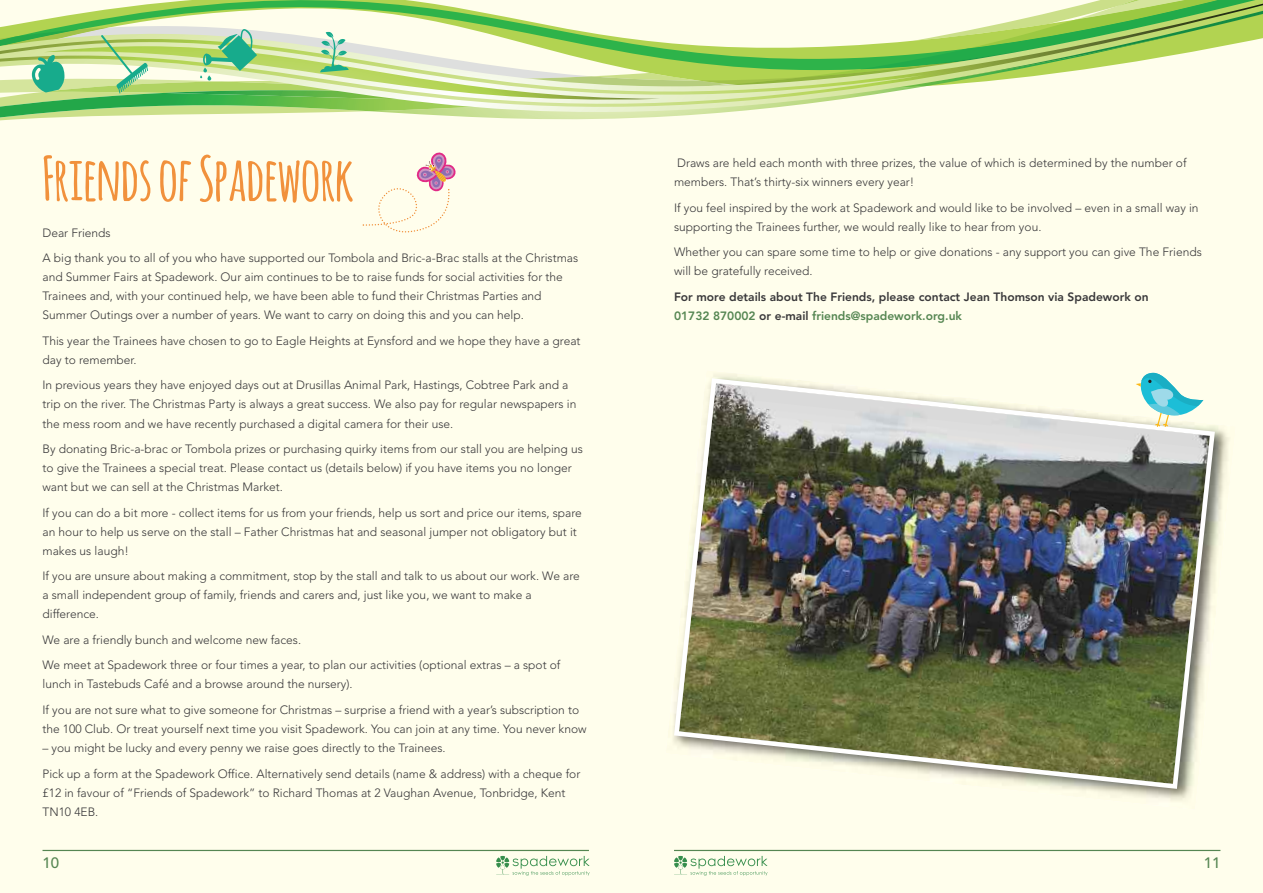
<style>
.page{position:relative;width:1263px;height:893px;background:#fff}
.page>*{position:absolute;margin:0;border:0;box-sizing:border-box;transform-origin:0 0}
.t1{font:700 60px "Amatic";color:#f1913c}
.t2{font:500 15px "Avenir";color:#558652}
.t3{font:300 12px/19px "Avenir";color:#39383a}
.t4{font:800 12px/19px "Avenir";color:#39383a}
.s1{color:#558652}
</style>
<div class="page">
<div style="left:0;top:158px;width:1263px;height:735px;background:#fffeec"></div>
<div style="left:0;top:146px;width:1263px;height:12px;background:#fffeec"></div>
<div style="left:0;top:123px;width:1263px;height:23px;background:#fffeec"></div>
<hr style="left:43px;top:850px;width:546px;height:1px;background:#558652">
<svg style="left:496px;top:856px;width:94px;height:20px;background:#dbeacf"></svg>
<hr style="left:674px;top:850px;width:546px;height:1px;background:#558652">
<svg style="left:674px;top:856px;width:93px;height:20px;background:#dbe9cf"></svg>
<svg style="left:0;top:0;width:1263px;height:123px;background:#cae4aa"></svg>
<div style="left:666px;top:370px;width:570px;height:440px;background:#fffeec"></div>
<img style="left:671px;top:376px;width:546px;height:415px">
<svg style="left:362px;top:148px;width:96px;height:86px;background:#f9ede1"></svg>
<svg style="left:1136px;top:366px;width:67px;height:62px;background:#b7e5df"></svg>
<h1 class="t1" style="left:43px;top:145px;width:313px">Friends of Spadework</h1>
<p class="t3" style="left:43px;top:220px;width:537px;line-height:25.5px">Dear Friends<br>A big thank you to all of you who have supported our Tombola and Bric-a-Brac stalls at the Christmas</p>
<p class="t3" style="left:43px;top:268px;width:522px">and Summer Fairs at Spadework. Our aim continues to be to raise funds for social activities for the<br>Trainees and, with your continued help, we have been able to fund their Christmas Parties and<br>Summer Outings over a number of years. We want to carry on doing this and you can help.</p>
<p class="t3" style="left:43px;top:331px;width:539px">This year the Trainees have chosen to go to Eagle Heights at Eynsford and we hope they have a great day to remember.</p>
<p class="t3" style="left:43px;top:376px;width:535px">In previous years they have enjoyed days out at Drusillas Animal Park, Hastings, Cobtree Park and a trip on the river. The Christmas Party is always a great success. We also pay for regular newspapers in the mess room and we have recently purchased a digital camera for their use.</p>
<p class="t3" style="left:43px;top:439px;width:542px">By donating Bric-a-brac or Tombola prizes or purchasing quirky items from our stall you are helping us to give the Trainees a special treat. Please contact us (details below) if you have items you no longer want but we can sell at the Christmas Market.</p>
<p class="t3" style="left:43px;top:503px;width:541px">If you can do a bit more - collect items for us from your friends, help us sort and price our items, spare an hour to help us serve on the stall – Father Christmas hat and seasonal jumper not obligatory but it makes us laugh!</p>
<p class="t3" style="left:43px;top:567px;width:539px">If you are unsure about making a commitment, stop by the stall and talk to us about our work. We are a small independent group of family, friends and carers and, just like you, we want to make a difference.</p>
<p class="t3" style="left:43px;top:627px;width:519px;line-height:25.5px">We are a friendly bunch and welcome new faces.<br>We meet at Spadework three or four times a year, to plan our activities (optional extras – a spot of</p>
<p class="t3" style="left:43px;top:672px;width:538px;line-height:25.5px">lunch in Tastebuds Café and a browse around the nursery).<br>If you are not sure what to give someone for Christmas – surprise a friend with a year’s subscription to</p>
<p class="t3" style="left:43px;top:719px;width:546px">the 100 Club. Or treat yourself next time you visit Spadework. You can join at any time. You never know</p>
<p class="t3" style="left:43px;top:735px;width:539px;line-height:25.5px">– you might be lucky and every penny we raise goes directly to the Trainees.<br>Pick up a form at the Spadework Office. Alternatively send details (name &amp; address) with a cheque for</p>
<p class="t3" style="left:43px;top:783px;width:524px">£12 in favour of “Friends of Spadework” to Richard Thomas at 2 Vaughan Avenue, Tonbridge, Kent<br>TN10 4EB.</p>
<p class="t3" style="left:674px;top:153px;width:514px">Draws are held each month with three prizes, the value of which is determined by the number of members. That’s thirty-six winners every year!</p>
<p class="t3" style="left:674px;top:198px;width:526px">If you feel inspired by the work at Spadework and would like to be involved – even in a small way in supporting the Trainees further, we would really like to hear from you.</p>
<p class="t3" style="left:674px;top:242px;width:529px">Whether you can spare some time to help or give donations - any support you can give The Friends will be gratefully received.</p>
<p class="t4" style="left:674px;top:287px;width:476px">For more details about The Friends, please contact Jean Thomson via Spadework on<br><span class="s1">01732 870002</span> or e-mail <span class="s1">friends@spadework.org.uk</span></p>
<p class="t2" style="left:43px;top:857px;width:18px">10</p>
<p class="t2" style="left:1204px;top:857px;width:18px">11</p>
</div>
